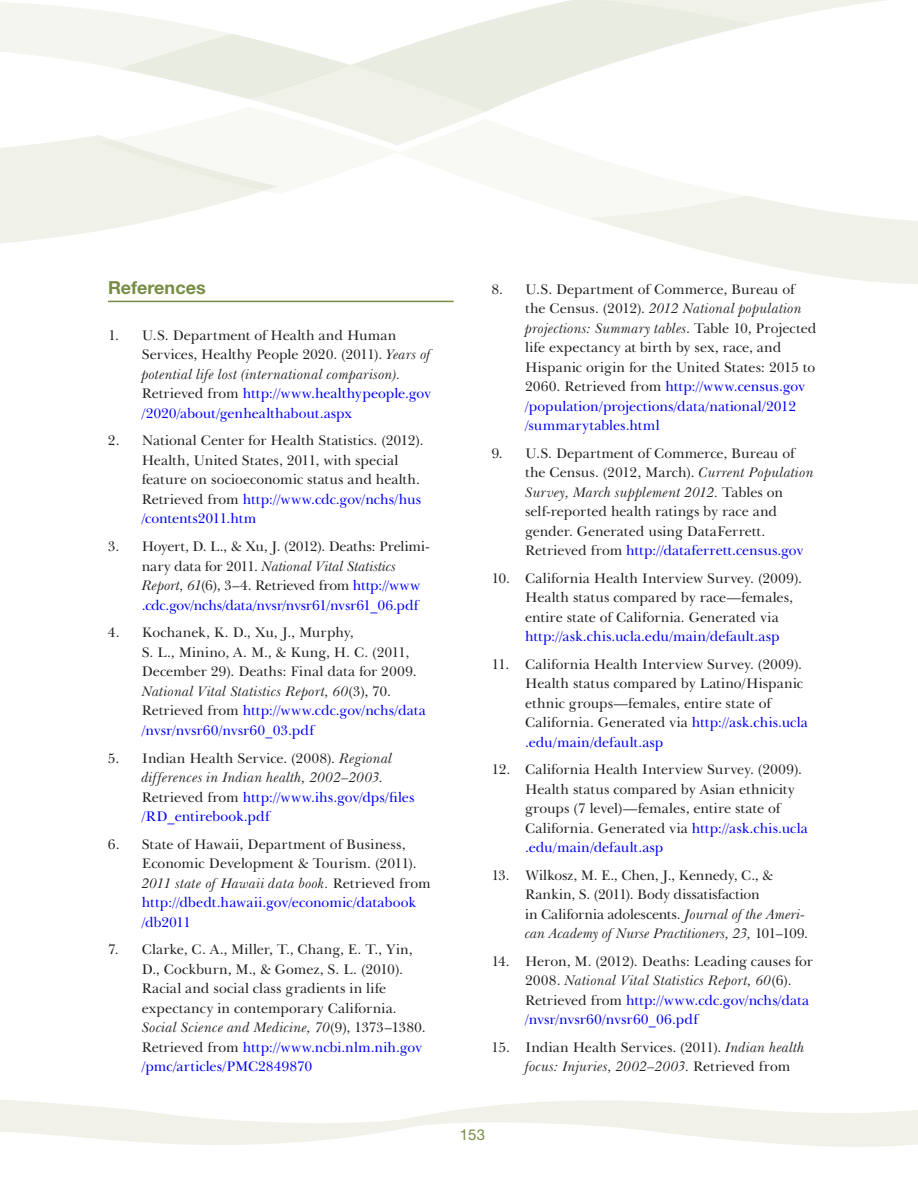
<style>
.page{position:relative;width:918px;height:1188px;background:#fff}
.page>*{position:absolute;margin:0;border:0;box-sizing:border-box;transform-origin:0 0}
.t1{font:700 18px "Helvetica Neue LT Std";color:#778d42}
.t2{font:15px "Helvetica Neue LT Std";color:#778d42}
.t3{font:14.25px/19.5px "Baskerville BT";color:#231f20}
.t4{font:14.25px/19.5px "Baskerville BT";letter-spacing:-.02em;color:#231f20}
.t5{font:14.25px/19.5px "Baskerville BT";color:#00f}
.s1{font-style:italic}
.s2{color:#00f}
.s3{color:#231f20}
.s4{font-style:italic;color:#231f20}
</style>
<div class="page">
<svg style="left:0;top:0;width:918px;height:284px"></svg>
<svg style="left:351px;top:0;width:402px;height:112px"></svg>
<svg style="left:0;top:1099px;width:918px;height:48px"></svg>
<hr style="left:108px;top:301px;width:346px;height:1px;background:#778d42">
<h3 class="t1" style="left:108px;top:276px;width:99px">References</h3>
<p class="t3" style="left:142px;top:325px;width:291px;text-indent:-34px">1. U.S. Department of Health and Human Services, Healthy People 2020. (2011). <span class="s1">Years of potential life lost (international comparison).<br></span>Retrieved from <span class="s2">http://www.healthypeople.gov /2020/about/genhealthabout.aspx</span></p>
<p class="t3" style="left:142px;top:431px;width:283px;text-indent:-34px">2. National Center for Health Statistics. (2012).<br>Health, United States, 2011, with special feature on socioeconomic status and health.<br>Retrieved from <span class="s2">http://www.cdc.gov/nchs/hus /contents2011.htm</span></p>
<p class="t4" style="left:142px;top:537px;width:290px;text-indent:-34px">3. Hoyert, D. L., &amp; Xu, J. (2012). Deaths: Prelimi&shy;nary data for 2011. <span class="s1">National Vital Statistics Report, 61</span>(6), 3–4. Retrieved from <span class="s2">http://www .cdc.gov/nchs/data/nvsr/nvsr61/nvsr61_06.pdf</span></p>
<p class="t3" style="left:142px;top:623px;width:286px;text-indent:-34px">4. Kochanek, K. D., Xu, J., Murphy,<br>S. L., Minino, A. M., &amp; Kung, H. C. (2011, December 29). Deaths: Final data for 2009.<br><span class="s1">National Vital Statistics Report, 60</span>(3), 70.<br>Retrieved from <span class="s2">http://www.cdc.gov/nchs/data /nvsr/nvsr60/nvsr60_03.pdf</span></p>
<p class="t5" style="left:142px;top:748px;width:274px;text-indent:-34px"><span class="s3">5. Indian Health Service. (2008).</span> <span class="s4">Regional differences in Indian health, 2002–2003.<br></span><span class="s3">Retrieved from</span> http://www.ihs.gov/dps/files /RD_entirebook.pdf</p>
<p class="t3" style="left:142px;top:834px;width:291px;text-indent:-34px">6. State of Hawaii, Department of Business, Economic Development &amp; Tourism. (2011).<br><span class="s1">2011 state of Hawaii data book.</span> Retrieved from <span class="s2">http://dbedt.hawaii.gov/economic/databook /db2011</span></p>
<p class="t3" style="left:142px;top:940px;width:286px;text-indent:-34px">7. Clarke, C. A., Miller, T., Chang, E. T., Yin, D., Cockburn, M., &amp; Gomez, S. L. (2010).<br>Racial and social class gradients in life expectancy in contemporary California.<br><span class="s1">Social Science and Medicine, 70</span>(9), 1373–1380.<br>Retrieved from <span class="s2">http://www.ncbi.nlm.nih.gov /pmc/articles/PMC2849870</span></p>
<p class="t3" style="left:525px;top:279px;width:293px;text-indent:-34px">8. U.S. Department of Commerce, Bureau of the Census. (2012). <span class="s1">2012 National population projections: Summary tables</span>. Table 10, Projected life expectancy at birth by sex, race, and Hispanic origin for the United States: 2015 to 2060. Retrieved from <span class="s2">http://www.census.gov /population/projections/data/national/2012 /summarytables.html</span></p>
<p class="t3" style="left:525px;top:443px;width:290px;text-indent:-34px">9. U.S. Department of Commerce, Bureau of the Census. (2012, March). <span class="s1">Current Population Survey, March supplement 2012.</span> Tables on self-reported health ratings by race and gender. Generated using DataFerrett.<br>Retrieved from <span class="s2">http://dataferrett.census.gov</span></p>
<p class="t3" style="left:525px;top:568px;width:278px;text-indent:-34px">10. California Health Interview Survey. (2009).<br>Health status compared by race—females, entire state of California. Generated via <span class="s2">http://ask.chis.ucla.edu/main/default.asp</span></p>
<p class="t3" style="left:525px;top:654px;width:284px;text-indent:-34px">11. California Health Interview Survey. (2009).<br>Health status compared by Latino/Hispanic ethnic groups—females, entire state of California. Generated via <span class="s2">http://ask.chis.ucla .edu/main/default.asp</span></p>
<p class="t3" style="left:525px;top:760px;width:284px;text-indent:-34px">12. California Health Interview Survey. (2009).<br>Health status compared by Asian ethnicity groups (7 level)—females, entire state of California. Generated via <span class="s2">http://ask.chis.ucla .edu/main/default.asp</span></p>
<p class="t3" style="left:525px;top:865px;width:285px;text-indent:-34px">13. Wilkosz, M. E., Chen, J., Kennedy, C., &amp; Rankin, S. (2011). Body dissatisfaction<br>in California adolescents. <span class="s1">Journal of the Ameri&shy;can Academy of Nurse Practitioners, 23,</span> 101–109.</p>
<p class="t3" style="left:525px;top:951px;width:290px;text-indent:-34px">14. Heron, M. (2012). Deaths: Leading causes for 2008. <span class="s1">National Vital Statistics Report, 60</span>(6).<br>Retrieved from <span class="s2">http://www.cdc.gov/nchs/data /nvsr/nvsr60/nvsr60_06.pdf</span></p>
<p class="t3" style="left:525px;top:1037px;width:281px;text-indent:-34px">15. Indian Health Services. (2011). <span class="s1">Indian health focus: Injuries, 2002–2003.</span> Retrieved from</p>
<p class="t2" style="left:460px;top:1126px;width:27px">153</p>
</div>
